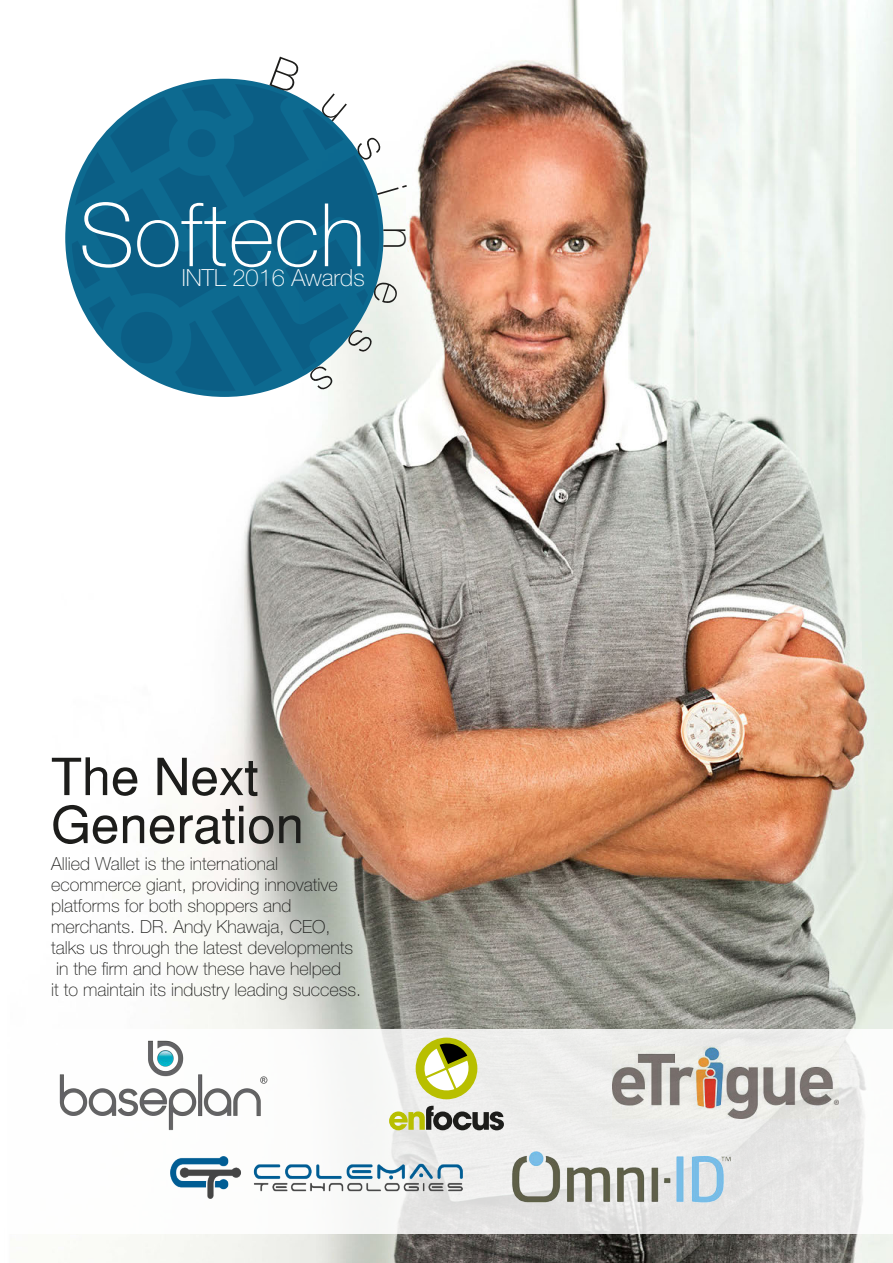
<style>
.page{position:relative;width:893px;height:1263px;background:#fff}
.page>*{position:absolute;margin:0;border:0;box-sizing:border-box;transform-origin:0 0}
.t1{font:100 87.75px "Helvetica Neue";color:#fff}
.t2{font:51px "Helvetica";color:#1d1d1b}
.t3{font:100 42.75px "Helvetica Neue";color:#1d1d1b}
.t4{font:100 23.7px "Helvetica Neue";color:#fff}
.t5{font:100 18px/21px "Helvetica Neue";color:#1d1d1b}
</style>
<div class="page">
<img style="left:65px;top:0;width:828px;height:1263px">
<svg style="left:72px;top:84px;width:307px;height:307px"></svg>
<div style="left:65px;top:79px;width:318px;height:318px;background:#0b5e85;border-radius:50%"></div>
<svg style="left:65px;top:1029px;width:828px;height:204px"></svg>
<img style="left:59px;top:1037px;width:221px;height:94px">
<img style="left:170px;top:1157px;width:293px;height:41px">
<img style="left:612px;top:1046px;width:226px;height:73px">
<svg style="left:389px;top:1106px;width:115px;height:24px;background:#9e9f80"></svg>
<div style="left:416px;top:1037px;width:61px;height:62px;background:#b8bf00;border-radius:50%"></div>
<svg style="left:422px;top:1041px;width:49px;height:52px"></svg>
<img style="left:510px;top:1144px;width:224px;height:66px">
<svg style="left:269px;top:57px;width:32px;height:36px"></svg>
<svg style="left:319px;top:93px;width:28px;height:29px"></svg>
<svg style="left:354px;top:135px;width:29px;height:27px"></svg>
<svg style="left:377px;top:185px;width:30px;height:10px"></svg>
<svg style="left:371px;top:280px;width:28px;height:26px"></svg>
<svg style="left:346px;top:327px;width:29px;height:28px"></svg>
<svg style="left:308px;top:363px;width:27px;height:29px"></svg>
<p class="t1" style="left:79px;top:185px;width:288px">Softech</p>
<p class="t4" style="left:182px;top:264px;width:184px">INTL 2016 Awards</p>
<p class="t3" style="left:423px;top:227px;width:24px;rotate:90deg">n</p>
<p class="t2" style="left:51px;top:746px;width:209px">The Next</p>
<p class="t2" style="left:51px;top:794px;width:255px">Generation</p>
<p class="t5" style="left:51px;top:853px;width:312px">Allied Wallet is the international ecommerce giant, providing innovative platforms for both shoppers and merchants. DR. Andy Khawaja, CEO, talks us through the latest developments in the firm and how these have helped<br>it to maintain its industry leading success.</p>
</div>
